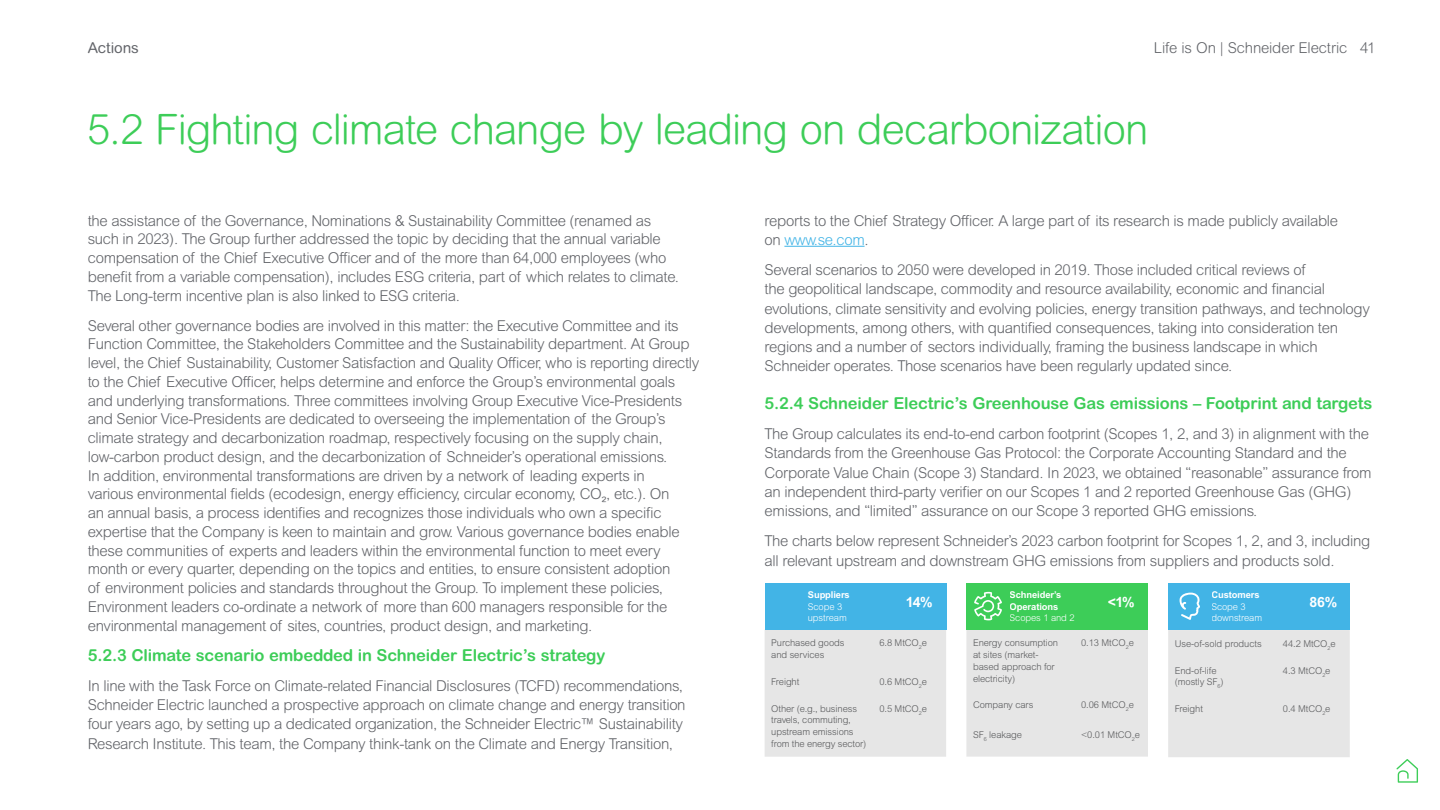
<style>
.page{position:relative;width:1440px;height:810px;background:#fff}
.page>*{position:absolute;margin:0;border:0;box-sizing:border-box;transform-origin:0 0}
.t1{font:300 42px "Arial Rounded MT Pro";letter-spacing:-.025em;color:#3dcd58}
.t2{font:700 16.5px "Arial Rounded MT Pro";letter-spacing:-.01em;color:#3dcd58}
.t3{font:300 15px/18.8px "Arial Rounded MT Pro";letter-spacing:-.02em;color:#626469}
.t4{font:15px "Arial Rounded MT Pro";letter-spacing:-.01em;color:#626469}
.t5{font:700 14.1px "Arial MT Pro";color:#fff}
.t6{font:300 9.38px/11.7px "Arial MT Pro";letter-spacing:-.01em;color:#58595b}
.t7{font:300 9.38px/11.7px "Arial MT Pro";letter-spacing:-.01em;color:#fff}
.t8{font:700 9.38px/11.7px "Arial MT Pro";letter-spacing:-.01em;color:#fff}
.s1{color:#42b4e6}
</style>
<div class="page">
<svg style="left:1396px;top:759px;width:22px;height:24px"></svg>
<hr style="left:784px;top:246px;width:81px;height:1px;background:#42b4e6">
<div style="left:765px;top:630px;width:181px;height:127px;background:#e6e6e6"></div>
<div style="left:966px;top:630px;width:182px;height:127px;background:#e6e6e6"></div>
<div style="left:1168px;top:630px;width:182px;height:127px;background:#e6e6e6"></div>
<div style="left:765px;top:583px;width:181px;height:47px;background:#42b4e6"></div>
<div style="left:1010px;top:583px;width:138px;height:47px;background:#3dcd58"></div>
<div style="left:1211px;top:583px;width:139px;height:47px;background:#42b4e6"></div>
<div style="left:966px;top:583px;width:44px;height:47px;background:#3dcd58"></div>
<svg style="left:974px;top:592px;width:28px;height:28px"></svg>
<div style="left:1168px;top:583px;width:43px;height:47px;background:#42b4e6"></div>
<svg style="left:1180px;top:593px;width:20px;height:27px"></svg>
<p class="t4" style="left:88px;top:39px;width:53px">Actions</p>
<p class="t3" style="left:1154px;top:39px;width:223px">Life is On | Schneider Electric 41</p>
<h1 class="t1" style="left:87px;top:105px;width:1063px">5.2 Fighting climate change by leading on decarbonization</h1>
<p class="t3" style="left:88px;top:212px;width:593px">the assistance of the Governance, Nominations &amp; Sustainability Committee (renamed as such in 2023). The Group further addressed the topic by deciding that the annual variable compensation of the Chief Executive Officer and of the more than 64,000 employees (who benefit from a variable compensation), includes ESG criteria, part of which relates to climate.<br>The Long-term incentive plan is also linked to ESG criteria.</p>
<p class="t3" style="left:88px;top:317px;width:613px">Several other governance bodies are involved in this matter: the Executive Committee and its Function Committee, the Stakeholders Committee and the Sustainability department. At Group level, the Chief Sustainability, Customer Satisfaction and Quality Officer, who is reporting directly to the Chief Executive Officer, helps determine and enforce the Group’s environmental goals and underlying transformations. Three committees involving Group Executive Vice-Presidents and Senior Vice-Presidents are dedicated to overseeing the implementation of the Group’s climate strategy and decarbonization roadmap, respectively focusing on the supply chain, low-carbon product design, and the decarbonization of Schneider’s operational emissions.<br>In addition, environmental transformations are driven by a network of leading experts in<br>various environmental fields (ecodesign, energy efficiency, circular economy, CO₂, etc.). On<br>an annual basis, a process identifies and recognizes those individuals who own a specific expertise that the Company is keen to maintain and grow. Various governance bodies enable these communities of experts and leaders within the environmental function to meet every month or every quarter, depending on the topics and entities, to ensure consistent adoption<br>of environment policies and standards throughout the Group. To implement these policies, Environment leaders co-ordinate a network of more than 600 managers responsible for the environmental management of sites, countries, product design, and marketing.</p>
<p class="t2" style="left:88px;top:645px;width:519px">5.2.3 Climate scenario embedded in Schneider Electric’s strategy</p>
<p class="t3" style="left:88px;top:677px;width:599px;line-height:19.2px">In line with the Task Force on Climate-related Financial Disclosures (TCFD) recommendations, Schneider Electric launched a prospective approach on climate change and energy transition four years ago, by setting up a dedicated organization, the Schneider Electric™ Sustainability Research Institute. This team, the Company think-tank on the Climate and Energy Transition,</p>
<p class="t3" style="left:765px;top:211px;width:575px;line-height:19.2px">reports to the Chief Strategy Officer. A large part of its research is made publicly available on <span class="s1">www.se.com</span>.</p>
<p class="t3" style="left:765px;top:261px;width:607px;line-height:19.2px">Several scenarios to 2050 were developed in 2019. Those included critical reviews of<br>the geopolitical landscape, commodity and resource availability, economic and financial evolutions, climate sensitivity and evolving policies, energy transition pathways, and technology developments, among others, with quantified consequences, taking into consideration ten regions and a number of sectors individually, framing the business landscape in which Schneider operates. Those scenarios have been regularly updated since.</p>
<p class="t2" style="left:765px;top:393px;width:609px">5.2.4 Schneider Electric’s Greenhouse Gas emissions – Footprint and targets</p>
<p class="t3" style="left:765px;top:425px;width:609px;line-height:19.2px">The Group calculates its end-to-end carbon footprint (Scopes 1, 2, and 3) in alignment with the Standards from the Greenhouse Gas Protocol: the Corporate Accounting Standard and the Corporate Value Chain (Scope 3) Standard. In 2023, we obtained “reasonable” assurance from an independent third-party verifier on our Scopes 1 and 2 reported Greenhouse Gas (GHG) emissions, and “limited” assurance on our Scope 3 reported GHG emissions.</p>
<p class="t3" style="left:765px;top:532px;width:607px;line-height:19.2px">The charts below represent Schneider’s 2023 carbon footprint for Scopes 1, 2, and 3, including all relevant upstream and downstream GHG emissions from suppliers and products sold.</p>
<p class="t8" style="left:808px;top:589px;width:43px">Suppliers</p>
<p class="t7" style="left:808px;top:601px;width:40px">Scope 3 upstream</p>
<p class="t8" style="left:1010px;top:589px;width:53px">Schneider’s<br>Operations</p>
<p class="t7" style="left:1010px;top:612px;width:67px">Scopes 1 and 2</p>
<p class="t8" style="left:1211px;top:589px;width:50px">Customers</p>
<p class="t7" style="left:1211px;top:601px;width:52px">Scope 3 downstream</p>
<p class="t5" style="left:906px;top:594px;width:28px">14%</p>
<p class="t5" style="left:1108px;top:594px;width:29px">&lt;1%</p>
<p class="t5" style="left:1309px;top:594px;width:29px">86%</p>
<p class="t6" style="left:771px;top:637px;width:75px">Purchased goods and services</p>
<p class="t6" style="left:879px;top:637px;width:49px">6.8 MtCO<sub>2</sub>e</p>
<p class="t6" style="left:771px;top:676px;width:30px">Freight</p>
<p class="t6" style="left:879px;top:676px;width:49px">0.6 MtCO<sub>2</sub>e</p>
<p class="t6" style="left:771px;top:703px;width:96px">Other (e.g., business travels, commuting, upstream emissions from the energy sector)</p>
<p class="t6" style="left:879px;top:703px;width:49px">0.5 MtCO<sub>2</sub>e</p>
<p class="t6" style="left:973px;top:637px;width:86px">Energy consumption at sites (market&shy;based approach for electricity)</p>
<p class="t6" style="left:1081px;top:637px;width:54px">0.13 MtCO<sub>2</sub>e</p>
<p class="t6" style="left:973px;top:699px;width:62px">Company cars</p>
<p class="t6" style="left:1081px;top:699px;width:54px">0.06 MtCO<sub>2</sub>e</p>
<p class="t6" style="left:973px;top:729px;width:51px">SF<sub>6</sub> leakage</p>
<p class="t6" style="left:1081px;top:729px;width:60px">&lt;0.01 MtCO<sub>2</sub>e</p>
<p class="t6" style="left:1175px;top:638px;width:88px">Use-of-sold products</p>
<p class="t6" style="left:1283px;top:638px;width:54px">44.2 MtCO<sub>2</sub>e</p>
<p class="t6" style="left:1175px;top:665px;width:50px">End-of-life (mostly SF<sub>6</sub>)</p>
<p class="t6" style="left:1283px;top:665px;width:49px">4.3 MtCO<sub>2</sub>e</p>
<p class="t6" style="left:1175px;top:703px;width:30px">Freight</p>
<p class="t6" style="left:1283px;top:703px;width:49px">0.4 MtCO<sub>2</sub>e</p>
</div>
